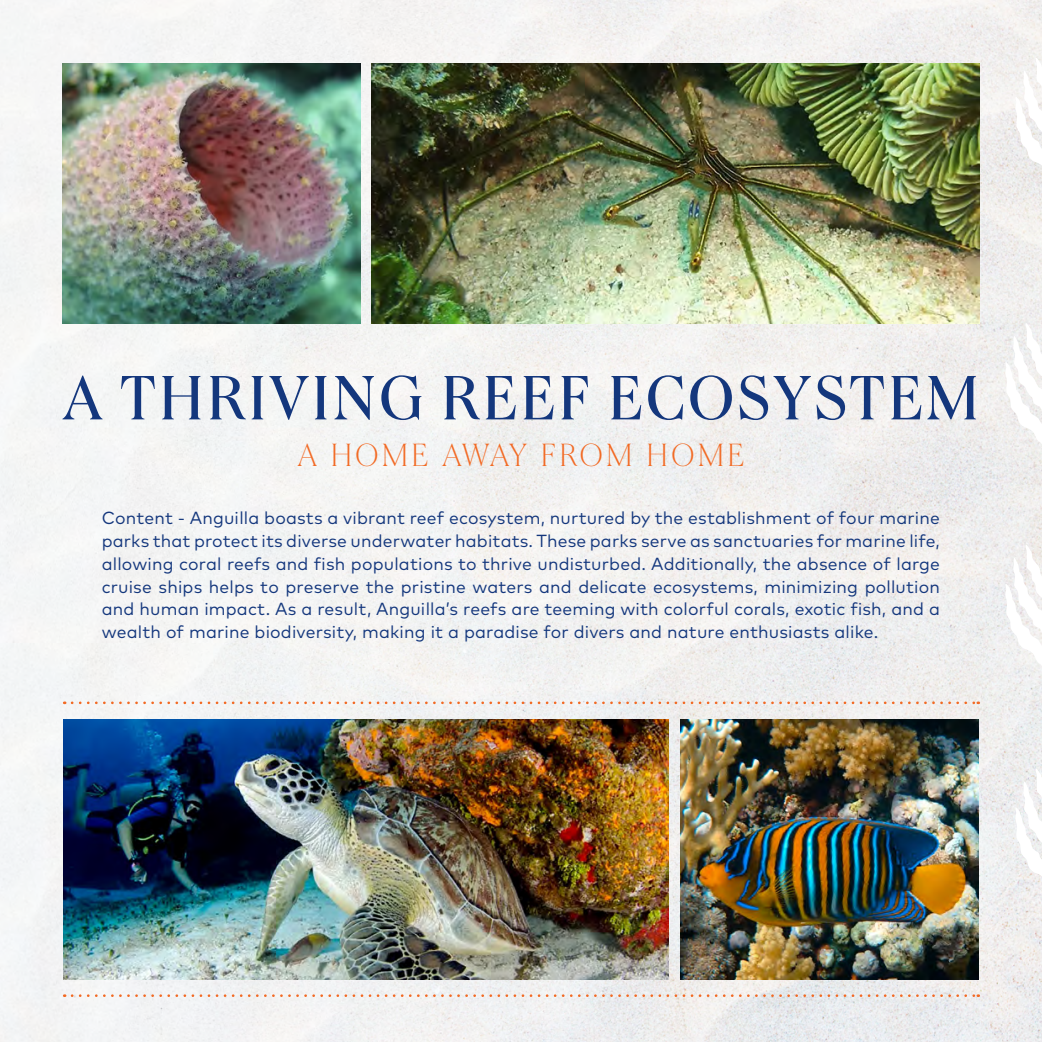
<style>
.page{position:relative;width:1042px;height:1042px;background:#fff}
.page>*{position:absolute;margin:0;border:0;box-sizing:border-box;transform-origin:0 0}
.t1{font:64.75px "Queens";letter-spacing:.05em;color:#14377d}
.t2{font:100 33.25px "Queens";letter-spacing:.1em;color:#f26a24}
.t3{font:17.5px/22.8px "Mark Pro";letter-spacing:.01em;color:#14377d;text-align:justify}
</style>
<div class="page">
<img style="left:0;top:0;width:1042px;height:1042px">
<img style="left:680px;top:719px;width:299px;height:260px">
<img style="left:63px;top:719px;width:605px;height:260px">
<img style="left:372px;top:63px;width:607px;height:260px">
<img style="left:63px;top:63px;width:297px;height:260px">
<svg style="left:72px;top:701px;width:907px;height:3px"></svg>
<svg style="left:72px;top:994px;width:907px;height:3px"></svg>
<svg style="left:1015px;top:768px;width:27px;height:190px"></svg>
<svg style="left:1015px;top:57px;width:27px;height:191px"></svg>
<svg style="left:1005px;top:322px;width:37px;height:191px"></svg>
<svg style="left:1005px;top:544px;width:37px;height:191px"></svg>
<h1 class="t1" style="left:63px;top:356px;width:918px">A THRIVING REEF ECOSYSTEM</h1>
<h2 class="t2" style="left:298px;top:434px;width:448px">A HOME AWAY FROM HOME</h2>
<p class="t3" style="left:102px;top:505px;width:840px">Content - Anguilla boasts a vibrant reef ecosystem, nurtured by the establishment of four marine parks that protect its diverse underwater habitats. These parks serve as sanctuaries for marine life, allowing coral reefs and fish populations to thrive undisturbed. Additionally, the absence of large cruise ships helps to preserve the pristine waters and delicate ecosystems, minimizing pollution and human impact. As a result, Anguilla’s reefs are teeming with colorful corals, exotic fish, and a wealth of marine biodiversity, making it a paradise for divers and nature enthusiasts alike.</p>
</div>
